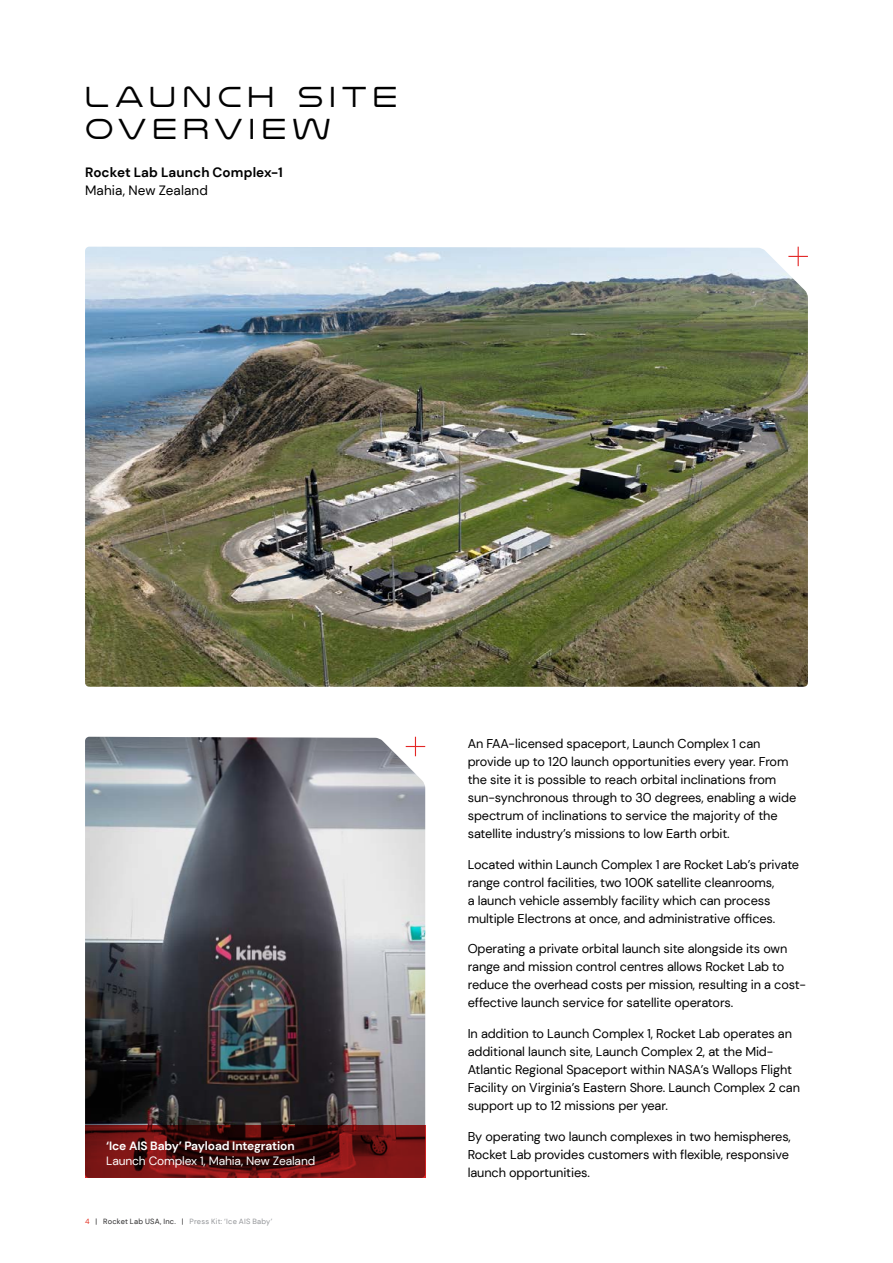
<style>
.page{position:relative;width:893px;height:1263px;background:#fff}
.page>*{position:absolute;margin:0;border:0;box-sizing:border-box;transform-origin:0 0}
.t1{font:30px/31.5px "Nulshock Lt";letter-spacing:.2em;color:#000}
.t2{font:700 13.5px "DM Sans";letter-spacing:.005em;color:#000}
.t3{font:13.5px "DM Sans";letter-spacing:.005em;color:#000}
.t4{font:12.75px/18px "DM Sans";letter-spacing:-.01em;color:#000}
.t5{font:12px "DM Sans";letter-spacing:-.01em;color:#fff}
.t6{font:700 12px "DM Sans";letter-spacing:-.01em;color:#fff}
.t7{font:7.5px "DM Sans";letter-spacing:.025em;color:#939598}
.s1{color:#e4382b}
.s2{color:#292829}
</style>
<div class="page">
<img style="left:85px;top:247px;width:723px;height:440px">
<img style="left:85px;top:737px;width:340px;height:441px">
<svg style="left:788px;top:247px;width:20px;height:19px"></svg>
<svg style="left:406px;top:737px;width:19px;height:19px"></svg>
<svg style="left:85px;top:1125px;width:340px;height:52px;background:#5b0f0f"></svg>
<h1 class="t1" style="left:85px;top:81px;width:313px">LAUNCH SITE<br>OVERVIEW</h1>
<p class="t2" style="left:85px;top:163px;width:199px">Rocket Lab Launch Complex-1</p>
<p class="t3" style="left:85px;top:182px;width:124px">Mahia, New Zealand</p>
<p class="t6" style="left:106px;top:1138px;width:190px">‘Ice AIS Baby’ Payload Integration</p>
<p class="t5" style="left:106px;top:1153px;width:211px">Launch Complex 1, Mahia, New Zealand</p>
<p class="t7" style="left:85px;top:1217px;width:189px"><span class="s1">4</span> <span class="s2">| Rocket Lab USA, Inc. |</span> Press Kit: ‘Ice AIS Baby’</p>
<p class="t4" style="left:468px;top:734px;width:330px">An FAA-licensed spaceport, Launch Complex 1 can provide up to 120 launch opportunities every year. From the site it is possible to reach orbital inclinations from sun-synchronous through to 30 degrees, enabling a wide spectrum of inclinations to service the majority of the satellite industry’s missions to low Earth orbit.</p>
<p class="t4" style="left:468px;top:855px;width:333px">Located within Launch Complex 1 are Rocket Lab’s private range control facilities, two 100K satellite cleanrooms,<br>a launch vehicle assembly facility which can process multiple Electrons at once, and administrative offices.</p>
<p class="t4" style="left:468px;top:940px;width:340px">Operating a private orbital launch site alongside its own range and mission control centres allows Rocket Lab to reduce the overhead costs per mission, resulting in a cost&shy;effective launch service for satellite operators.</p>
<p class="t4" style="left:468px;top:1025px;width:334px">In addition to Launch Complex 1, Rocket Lab operates an additional launch site, Launch Complex 2, at the Mid-Atlantic Regional Spaceport within NASA’s Wallops Flight Facility on Virginia’s Eastern Shore. Launch Complex 2 can support up to 12 missions per year.</p>
<p class="t4" style="left:468px;top:1127px;width:325px">By operating two launch complexes in two hemispheres,<br>Rocket Lab provides customers with flexible, responsive launch opportunities.</p>
</div>
